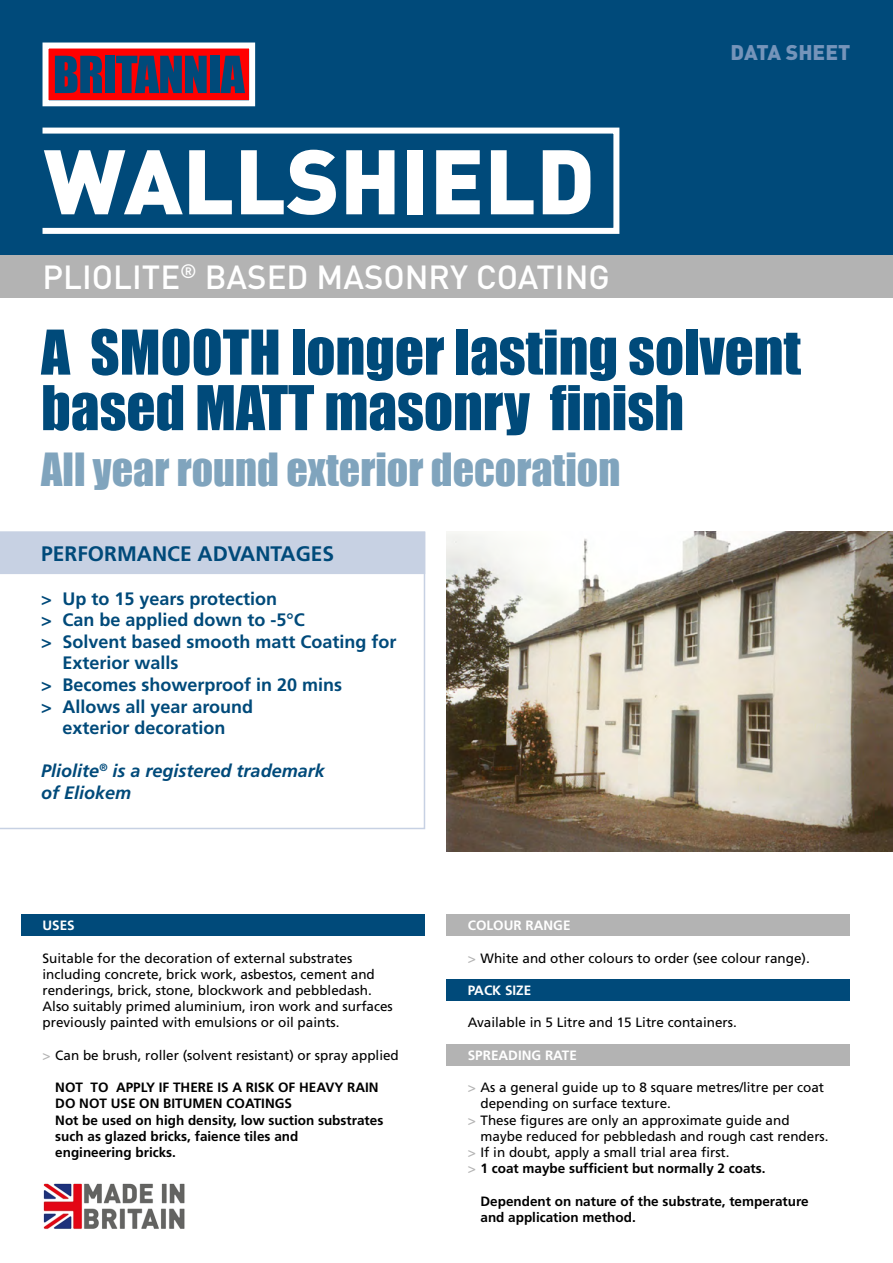
<style>
.page{position:relative;width:893px;height:1263px;background:#fff}
.page>*{position:absolute;margin:0;border:0;box-sizing:border-box;transform-origin:0 0}
.t1{font:900 90px "DIN";color:#fff}
.t2{font:57px/55.5px "Impact";color:#004a7a}
.t3{font:42px "Impact";color:#80a4bd}
.t4{font:500 33px "DIN";color:#fff}
.t5{font:700 21px "Frutiger";color:#004a7a}
.t6{font:900 21px "DIN";color:#7594ba}
.t7{font:700 18px "Frutiger";color:#004a7a}
.t8{font:italic 700 18px/21.6px "Frutiger";color:#004a7a}
.t9{font:13.5px/16.2px "Frutiger";color:#000}
.t10{font:700 13.5px/16.2px "Frutiger";color:#000}
.t11{font:700 13.5px "Frutiger";color:#fff}
.s1{color:#b3b3b3}
.s2{font-weight:400;color:#b3b3b3}
</style>
<div class="page">
<div style="left:446px;top:1044px;width:404px;height:21px;background:#b3b3b3"></div>
<div style="left:0;top:0;width:893px;height:298px;background:#004a7a"></div>
<div style="left:0;top:255px;width:893px;height:43px;background:#b3b3b3"></div>
<div style="left:49px;top:49px;width:200px;height:51px;background:#f00"></div>
<div style="left:43px;top:43px;width:212px;height:63px;border:6px solid #fff"></div>
<svg style="left:55px;top:56px;width:47px;height:37px;background:#2c3c64"></svg>
<div style="left:105px;top:56px;width:10px;height:37px;background:#004a7a"></div>
<svg style="left:116px;top:56px;width:91px;height:37px"></svg>
<div style="left:210px;top:56px;width:10px;height:37px;background:#004a7a"></div>
<svg style="left:220px;top:56px;width:25px;height:37px"></svg>
<div style="left:40px;top:128px;width:579px;height:106px;border:6px solid #fff"></div>
<svg style="left:0;top:574px;width:425px;height:255px"></svg>
<div style="left:0;top:531px;width:425px;height:43px;background:#c7d1e3"></div>
<div style="left:446px;top:914px;width:404px;height:21px;background:#b3b3b3"></div>
<div style="left:446px;top:979px;width:404px;height:21px;background:#004a7a"></div>
<div style="left:21px;top:914px;width:404px;height:21px;background:#004a7a"></div>
<img style="left:446px;top:531px;width:447px;height:321px">
<img style="left:43px;top:1183px;width:142px;height:46px">
<h1 class="t1" style="left:44px;top:122px;width:552px">WALLSHIELD</h1>
<h3 class="t4" style="left:43px;top:255px;width:569px">PLIOLITE<sup>®</sup> BASED MASONRY COATING</h3>
<h3 class="t6" style="left:731px;top:38px;width:121px">DATA SHEET</h3>
<h2 class="t2" style="left:41px;top:323px;width:761px">A SMOOTH longer lasting solvent based MATT masonry finish</h2>
<h3 class="t3" style="left:41px;top:437px;width:581px">All year round exterior decoration</h3>
<h3 class="t5" style="left:41px;top:542px;width:295px">PERFORMANCE ADVANTAGES</h3>
<h3 class="t7" style="left:41px;top:588px;width:237px">&gt; Up to 15 years protection</h3>
<h3 class="t7" style="left:41px;top:609px;width:265px">&gt; Can be applied down to -5°C</h3>
<h3 class="t7" style="left:41px;top:631px;width:357px">&gt; Solvent based smooth matt Coating for</h3>
<h3 class="t7" style="left:62px;top:652px;width:118px">Exterior walls</h3>
<h3 class="t7" style="left:41px;top:674px;width:302px">&gt; Becomes showerproof in 20 mins</h3>
<h3 class="t7" style="left:41px;top:696px;width:213px">&gt; Allows all year around</h3>
<h3 class="t7" style="left:62px;top:717px;width:165px">exterior decoration</h3>
<h3 class="t8" style="left:41px;top:760px;width:285px">Pliolite<sup>®</sup> is a registered trademark of Eliokem</h3>
<p class="t11" style="left:43px;top:917px;width:34px">USES</p>
<p class="t9" style="left:43px;top:950px;width:352px">Suitable for the decoration of external substrates including concrete, brick work, asbestos, cement and renderings, brick, stone, blockwork and pebbledash.<br>Also suitably primed aluminium, iron work and surfaces previously painted with emulsions or oil paints.</p>
<p class="t9" style="left:43px;top:1047px;width:358px"><span class="s1">&gt;</span> Can be brush, roller (solvent resistant) or spray applied</p>
<p class="t10" style="left:55px;top:1079px;width:330px">NOT TO APPLY IF THERE IS A RISK OF HEAVY RAIN DO NOT USE ON BITUMEN COATINGS<br>Not be used on high density, low suction substrates such as glazed bricks, faience tiles and<br>engineering bricks.</p>
<p class="t11" style="left:468px;top:917px;width:104px">COLOUR RANGE</p>
<p class="t9" style="left:468px;top:950px;width:344px"><span class="s1">&gt;</span> White and other colours to order (see colour range).</p>
<p class="t11" style="left:468px;top:982px;width:65px">PACK SIZE</p>
<p class="t9" style="left:468px;top:1014px;width:271px">Available in 5 Litre and 15 Litre containers.</p>
<p class="t11" style="left:468px;top:1047px;width:111px">SPREADING RATE</p>
<p class="t9" style="left:468px;top:1079px;width:358px"><span class="s1">&gt;</span> As a general guide up to 8 square metres/litre per coat</p>
<p class="t9" style="left:480px;top:1095px;width:192px">depending on surface texture.</p>
<p class="t9" style="left:468px;top:1112px;width:323px"><span class="s1">&gt;</span> These figures are only an approximate guide and</p>
<p class="t9" style="left:480px;top:1128px;width:350px">maybe reduced for pebbledash and rough cast renders.</p>
<p class="t9" style="left:468px;top:1144px;width:263px"><span class="s1">&gt;</span> If in doubt, apply a small trial area first.</p>
<p class="t10" style="left:468px;top:1160px;width:299px"><span class="s2">&gt;</span> 1 coat maybe sufficient but normally 2 coats.</p>
<p class="t10" style="left:480px;top:1193px;width:330px">Dependent on nature of the substrate, temperature and application method.</p>
</div>
